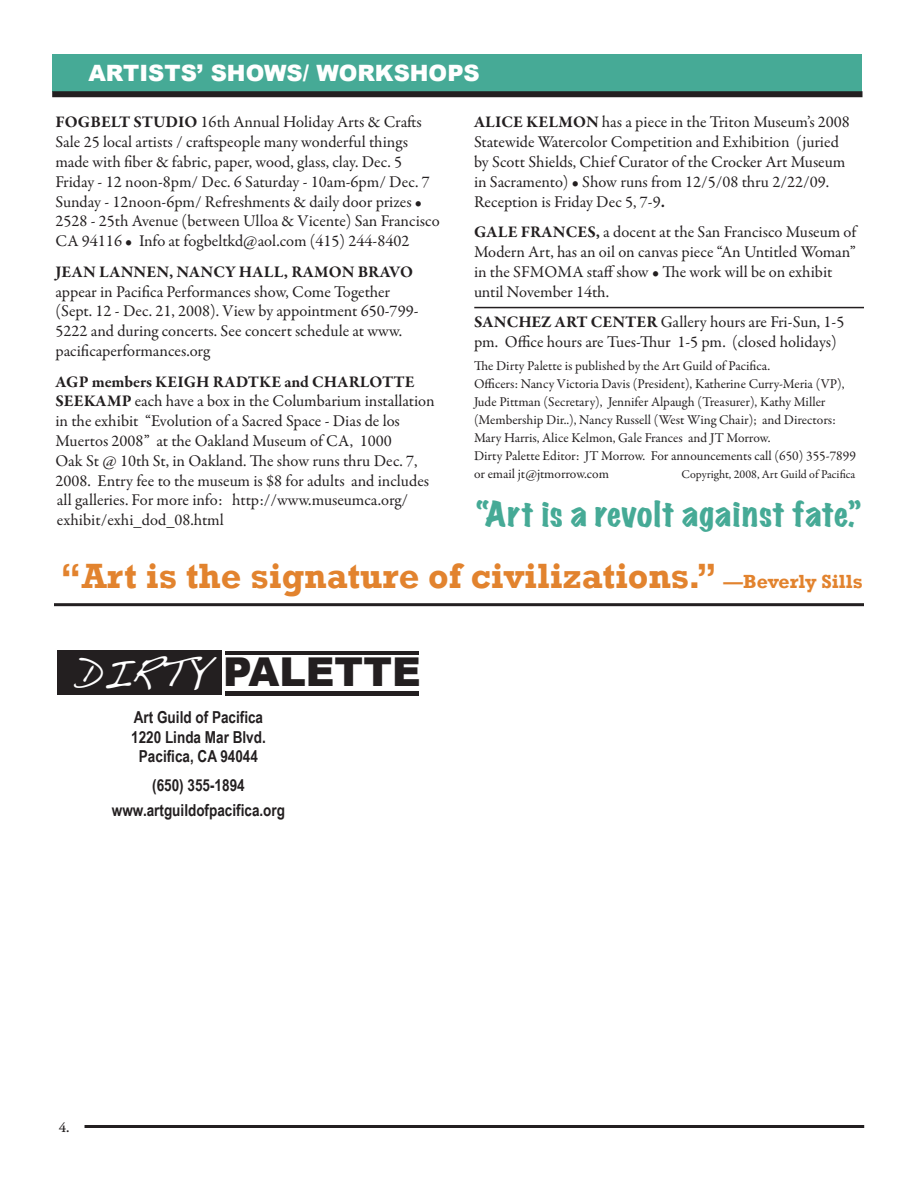
<style>
.page{position:relative;width:918px;height:1188px;background:#fff}
.page>*{position:absolute;margin:0;border:0;box-sizing:border-box;transform-origin:0 0}
.t1{font:900 39.75px "Arial";color:#231f20}
.t2{font:700 36px "Rockwell";color:#e2832e}
.t3{font:expanded 31.5px "Marker Felt";letter-spacing:.035em;color:#46aa96}
.t4{font:900 22.5px "Arial";color:#fff}
.t5{font:16.5px/19.8px "Garamond Premr Pro";color:#231f20}
.t6{font:700 16.5px "Arial Narrow";color:#231f20}
.Garamond_Caption{font:15px "Garamond Premr Pro Capt";color:#231f20}
.t7{font:13.5px/18px "Garamond Premr Pro";letter-spacing:-.005em;color:#231f20}
.t8{font:12px "Garamond Premr Pro";color:#231f20}
.s1{font-weight:700}
.s2{font-size:19.5px}
.s3{font-family:"Handwriting Dakota";font-weight:400;color:#fff}
</style>
<div class="page">
<hr style="left:85px;top:1125px;width:779px;height:3px;background:#231f20">
<div style="left:57px;top:651px;width:165px;height:44px;background:#231f20"></div>
<hr style="left:54px;top:603px;width:810px;height:3px;background:#231f20">
<div style="left:52px;top:54px;width:810px;height:37px;background:#46aa96"></div>
<div style="left:52px;top:91px;width:811px;height:6px;background:#231f20"></div>
<hr style="left:474px;top:307px;width:390px;height:1px;background:#231f20">
<hr style="left:225px;top:651px;width:193px;height:4px;background:#231f20">
<div style="left:225px;top:691px;width:194px;height:5px;background:#231f20"></div>
<p class="t4" style="left:88px;top:60px;width:393px">ARTISTS’ SHOWS/ WORKSHOPS</p>
<p class="t5" style="left:56px;top:113px;width:386px"><span class="s1">FOGBELT STUDIO</span> 16th Annual Holiday Arts &amp; Crafts Sale 25 local artists / craftspeople many wonderful things made with fiber &amp; fabric, paper, wood, glass, clay. Dec. 5<br>Friday - 12 noon-8pm/ Dec. 6 Saturday - 10am-6pm/ Dec. 7<br>Sunday - 12noon-6pm/ Refreshments &amp; daily door prizes • 2528 - 25th Avenue (between Ulloa &amp; Vicente) San Francisco CA 94116 • Info at fogbeltkd@aol.com (415) 244-8402</p>
<p class="t5" style="left:56px;top:262px;width:365px"><span class="s1">JEAN LANNEN, NANCY HALL, RAMON BRAVO </span>appear in Pacifica Performances show, Come Together (Sept. 12 - Dec. 21, 2008). View by appointment 650-799- 5222 and during concerts. See concert schedule at www. pacificaperformances.org</p>
<p class="t5" style="left:56px;top:372px;width:381px"><span class="s1">AGP members KEIGH RADTKE and CHARLOTTE SEEKAMP</span> each have a box in the Columbarium installation in the exhibit “Evolution of a Sacred Space - Dias de los Muertos 2008” at the Oakland Museum of CA, 1000<br>Oak St @ 10th St, in Oakland. The show runs thru Dec. 7, 2008. Entry fee to the museum is $8 for adults and includes all galleries. For more info: http://www.museumca.org/ exhibit/exhi_dod_08.html</p>
<p class="t5" style="left:474px;top:113px;width:378px"><span class="s1">ALICE KELMON</span> has a piece in the Triton Museum’s 2008<br>Statewide Watercolor Competition and Exhibition (juried by Scott Shields, Chief Curator of the Crocker Art Museum in Sacramento) • Show runs from 12/5/08 thru 2/22/09.<br>Reception is Friday Dec 5, 7-9<span class="s1">.</span></p>
<p class="t5" style="left:474px;top:223px;width:384px"><span class="s1">GALE FRANCES,</span> a docent at the San Francisco Museum of Modern Art, has an oil on canvas piece “An Untitled Woman” in the SFMOMA staff show • The work will be on exhibit until November 14th.</p>
<p class="t5" style="left:474px;top:313px;width:372px"><span class="s1">SANCHEZ ART CENTER</span> Gallery hours are Fri-Sun, 1-5 pm. Office hours are Tues-Thur 1-5 pm. (closed holidays)</p>
<p class="t7" style="left:474px;top:358px;width:298px">The Dirty Palette is published by the Art Guild of Pacifica.</p>
<p class="t7" style="left:474px;top:376px;width:372px">Officers: Nancy Victoria Davis (President), Katherine Curry-Meria (VP), Jude Pittman (Secretary), Jennifer Alpaugh (Treasurer), Kathy Miller (Membership Dir..), Nancy Russell (West Wing Chair); and Directors:<br>Mary Harris, Alice Kelmon, Gale Frances and JT Morrow.</p>
<p class="t7" style="left:474px;top:448px;width:384px">Dirty Palette Editor: JT Morrow. For announcements call (650) 355-7899 or email jt@jtmorrow.com</p>
<p class="t8" style="left:682px;top:467px;width:175px">Copyright, 2008, Art Guild of Pacifica</p>
<p class="t3" style="left:476px;top:498px;width:386px">“Art is a revolt against fate.”</p>
<p class="t2" style="left:60px;top:554px;width:804px">“Art is the signature of civilizations.” <span class="s2">—Beverly Sills</span></p>
<p class="t1" style="left:76px;top:650px;width:346px"><span class="s3">DIRTY</span> PALETTE</p>
<p class="t6" style="left:134px;top:708px;width:131px">Art Guild of Pacifica</p>
<p class="t6" style="left:131px;top:727px;width:136px">1220 Linda Mar Blvd.</p>
<p class="t6" style="left:139px;top:747px;width:121px">Pacifica, CA 94044</p>
<p class="t6" style="left:152px;top:775px;width:94px">(650) 355-1894</p>
<p class="t6" style="left:112px;top:801px;width:175px">www.artguildofpacifica.org</p>
<p class="Garamond_Caption" style="left:59px;top:1119px;width:12px">4.</p>
</div>
